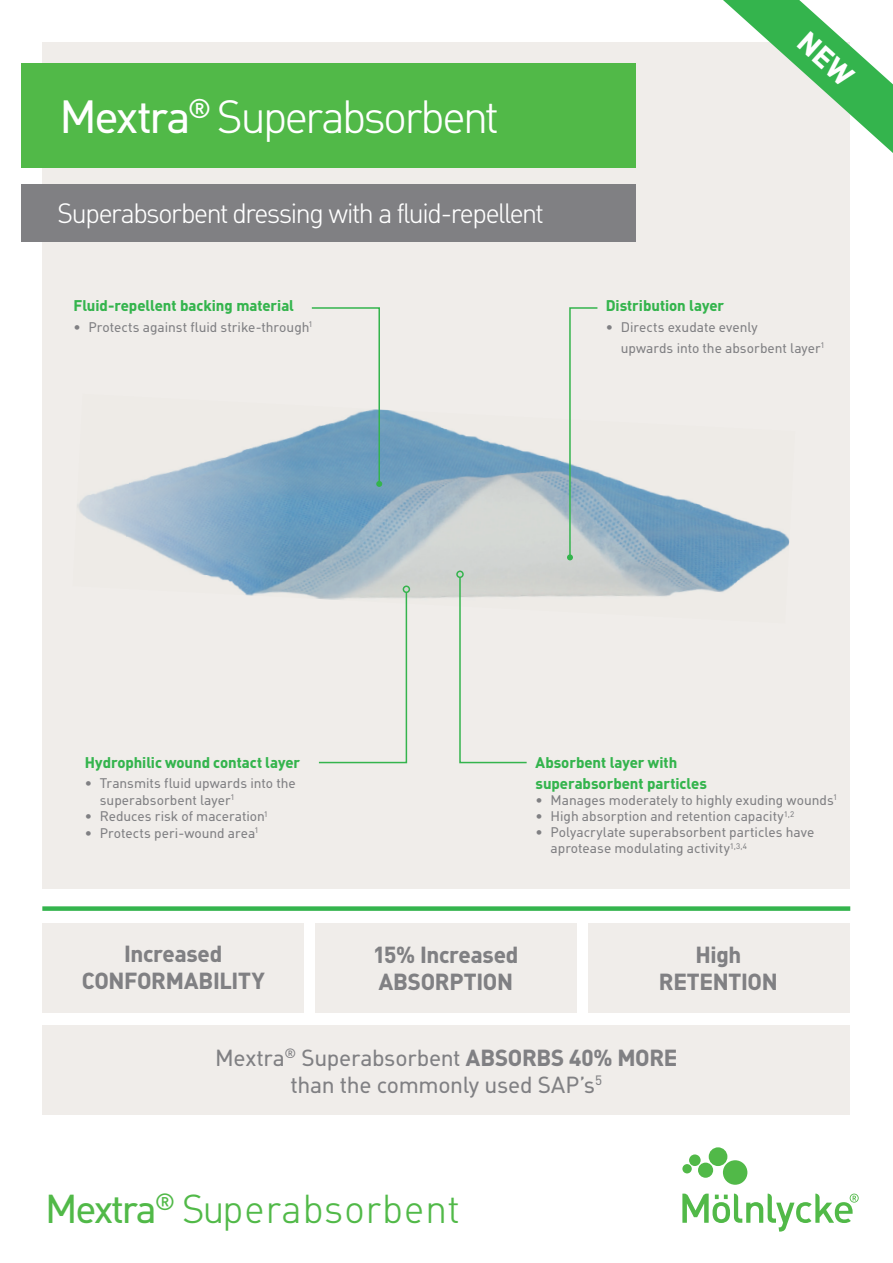
<style>
.page{position:relative;width:893px;height:1263px;background:#fff}
.page>*{position:absolute;margin:0;border:0;box-sizing:border-box;transform-origin:0 0}
.t1{font:300 45px "MHC Din";letter-spacing:-.05em;color:#fff}
.t2{font:300 39px "MHC Din";letter-spacing:.03em;color:#51b948}
.t3{font:300 27px "MHC Din";letter-spacing:-.045em;color:#fff}
.t4{font:22.5px/27px "MHC Din";letter-spacing:-.015em;color:#808083;text-align:center}
.t5{font:700 22.5px "MHC Din";letter-spacing:-.01em;color:#808083}
.t6{font:700 15px/21px "MHC Din";color:#34b44d}
.t7{font:13.5px/16.5px "MHC Din";color:#808083}
.s1{font-weight:400}
.s2{font-weight:700}
</style>
<div class="page">
<div style="left:42px;top:42px;width:808px;height:846px;background:#f0edea"></div>
<div style="left:42px;top:1025px;width:808px;height:90px;background:#f0edea"></div>
<div style="left:42px;top:906px;width:808px;height:5px;background:#34b44d"></div>
<div style="left:589px;top:923px;width:261px;height:90px;background:#f0edea"></div>
<div style="left:315px;top:923px;width:262px;height:90px;background:#f0edea"></div>
<div style="left:42px;top:923px;width:262px;height:90px;background:#f0edea"></div>
<div style="left:21px;top:64px;width:615px;height:104px;background:#51b948"></div>
<div style="left:21px;top:184px;width:615px;height:57px;background:#808083"></div>
<img style="left:134px;top:409px;width:656px;height:190px">
<img style="left:77px;top:481px;width:57px;height:59px">
<svg style="left:317px;top:591px;width:91px;height:173px"></svg>
<div style="left:403px;top:585px;width:7px;height:8px;border:2px solid #34b44d;border-radius:50%"></div>
<svg style="left:458px;top:576px;width:70px;height:188px"></svg>
<div style="left:456px;top:570px;width:8px;height:8px;border:2px solid #34b44d;border-radius:50%"></div>
<svg style="left:567px;top:307px;width:32px;height:253px"></svg>
<svg style="left:310px;top:307px;width:72px;height:180px"></svg>
<svg style="left:682px;top:1193px;width:177px;height:38px"></svg>
<svg style="left:682px;top:1147px;width:65px;height:38px"></svg>
<svg style="left:723px;top:0;width:170px;height:153px"></svg>
<p class="t1" style="left:59px;top:89px;width:440px"><span class="s1">Mextra</span><sup>®</sup> Superabsorbent</p>
<p class="t3" style="left:57px;top:196px;width:487px">Superabsorbent dressing with a fluid-repellent</p>
<p class="t6" style="left:74px;top:294px;width:222px">Fluid-repellent backing material</p>
<p class="t7" style="left:74px;top:318px;width:241px">• Protects against fluid strike-through<sup>1</sup></p>
<p class="t6" style="left:606px;top:295px;width:120px">Distribution layer</p>
<p class="t7" style="left:621px;top:316px;width:206px;line-height:21px;text-indent:-15px">• Directs exudate evenly<br>upwards into the absorbent layer<sup>1</sup></p>
<p class="t6" style="left:85px;top:751px;width:217px">Hydrophilic wound contact layer</p>
<p class="t7" style="left:100px;top:775px;width:197px;text-indent:-15px">• Transmits fluid upwards into the superabsorbent layer<sup>1</sup></p>
<p class="t7" style="left:85px;top:808px;width:185px">• Reduces risk of maceration<sup>1</sup></p>
<p class="t7" style="left:85px;top:824px;width:175px">• Protects peri-wound area<sup>1</sup></p>
<p class="t6" style="left:536px;top:751px;width:173px">Absorbent layer with superabsorbent particles</p>
<p class="t7" style="left:536px;top:791px;width:303px">• Manages moderately to highly exuding wounds<sup>1</sup></p>
<p class="t7" style="left:536px;top:808px;width:260px">• High absorption and retention capacity<sup>1,2</sup></p>
<p class="t7" style="left:551px;top:824px;width:265px;text-indent:-15px">• Polyacrylate superabsorbent particles have aprotease modulating activity<sup>1,3,4</sup></p>
<h3 class="t5" style="left:124px;top:940px;width:100px">Increased</h3>
<h3 class="t5" style="left:373px;top:941px;width:147px">15% Increased</h3>
<h3 class="t5" style="left:695px;top:941px;width:47px">High</h3>
<h3 class="t5" style="left:82px;top:967px;width:184px">CONFORMABILITY</h3>
<h3 class="t5" style="left:379px;top:968px;width:136px">ABSORPTION</h3>
<h3 class="t5" style="left:659px;top:968px;width:120px">RETENTION</h3>
<p class="t4" style="left:215px;top:1044px;width:463px">Mextra<sup>®</sup> Superabsorbent <span class="s2">ABSORBS 40% MORE </span>than the commonly used SAP’s<sup>5</sup></p>
<h1 class="t2" style="left:45px;top:1184px;width:415px"><span class="s1">Mextra</span><sup>®</sup> Superabsorbent</h1>
</div>
